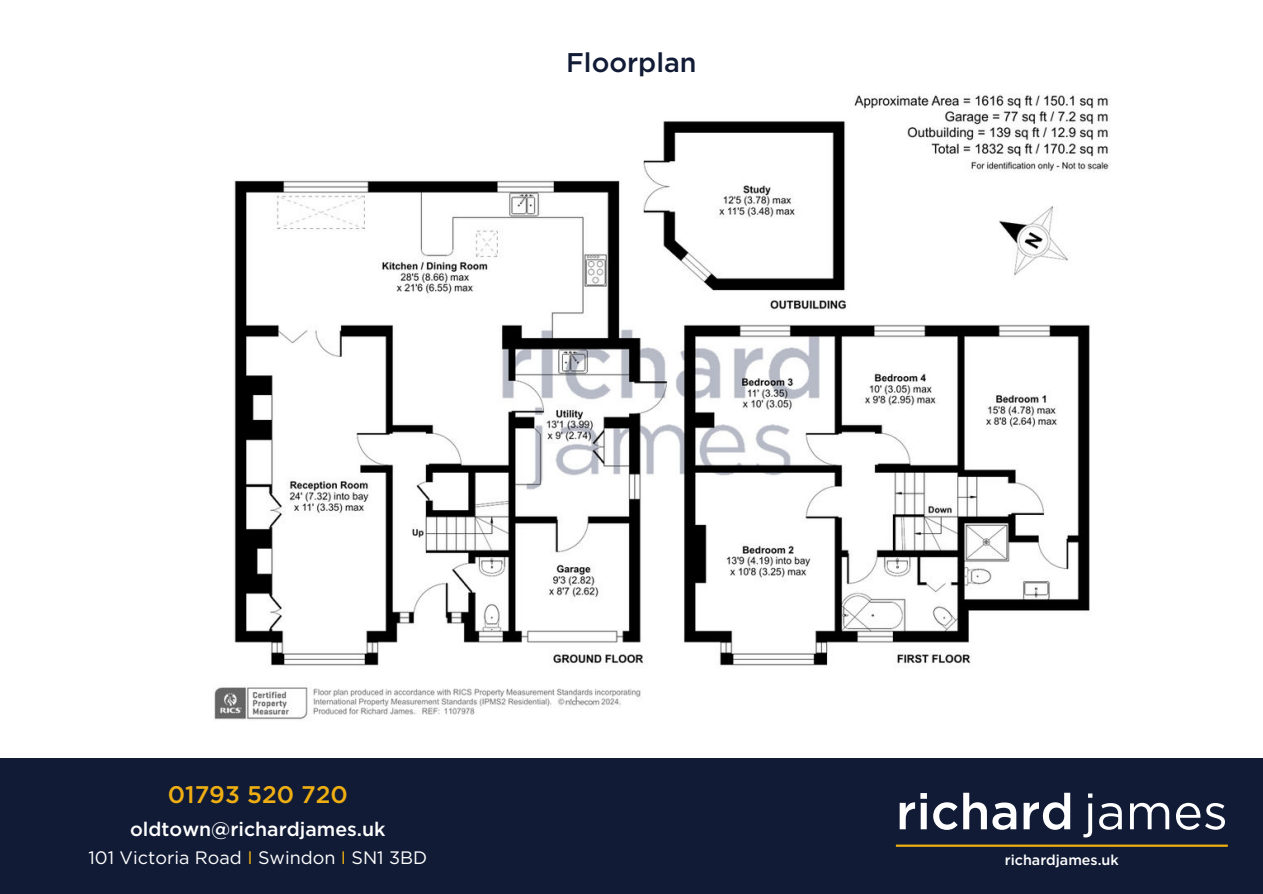
<style>
.page{position:relative;width:1263px;height:894px;background:#fff}
.page>*{position:absolute;margin:0;border:0;box-sizing:border-box;transform-origin:0 0}
.t1{font:500 49.95px "Gotham";color:#fff}
.t2{font:500 27px "Gotham";color:#111b35}
.t3{font:500 24px "Gotham";color:#efaf12}
.t4{font:500 19.5px "Gotham";color:#fff}
.t5{font:18px "Gotham";color:#fff}
.t6{font:500 14.25px "Gotham";color:#fff}
.s1{color:#efaf12}
.s2{font-weight:400}
</style>
<div class="page">
<div style="left:0;top:757px;width:1263px;height:136px;background:#111b35"></div>
<hr style="left:896px;top:844px;width:332px;height:2px;background:#efaf12">
<img style="left:214px;top:94px;width:896px;height:626px">
<h2 class="t2" style="left:566px;top:45px;width:132px">Floorplan</h2>
<h3 class="t3" style="left:168px;top:778px;width:182px">01793 520 720</h3>
<p class="t4" style="left:130px;top:816px;width:257px">oldtown@richardjames.uk</p>
<p class="t5" style="left:88px;top:846px;width:340px">101 Victoria Road <span class="s1">I</span> Swindon <span class="s1">I</span> SN1 3BD</p>
<h1 class="t1" style="left:896px;top:778px;width:333px">richard <span class="s2">james</span></h1>
<p class="t6" style="left:1005px;top:850px;width:115px">richardjames.uk</p>
</div>
